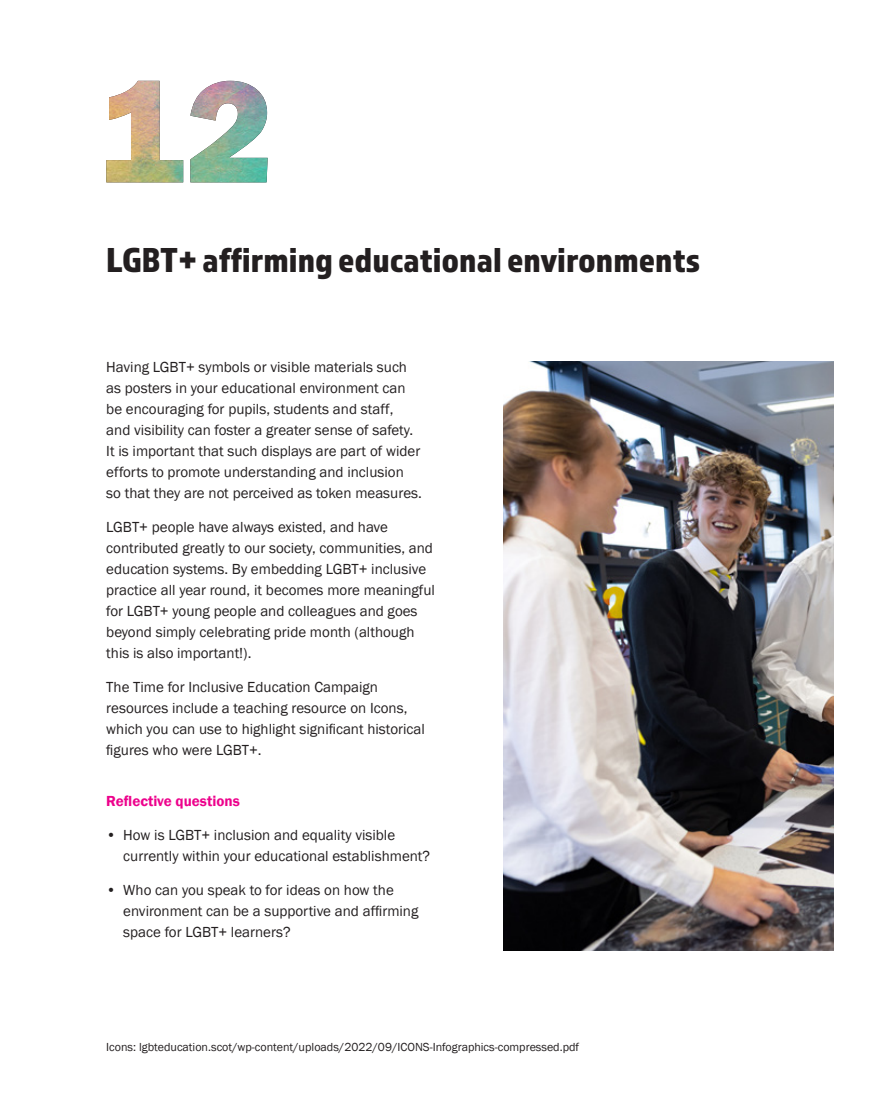
<style>
.page{position:relative;width:893px;height:1106px;background:#fff}
.page>*{position:absolute;margin:0;border:0;box-sizing:border-box;transform-origin:0 0}
.t1{font:36px "Almaq Refined";color:#231f20}
.t2{font:15px/21px "Franklin Gothic";color:#231f20}
.t3{font:600 15px "Franklin Gothic";color:#ed028c}
.t4{font:12px "Franklin Gothic";color:#231f20}
</style>
<div class="page">
<img style="left:106px;top:81px;width:162px;height:101px">
<img style="left:504px;top:361px;width:329px;height:589px">
<p class="t1" style="left:106px;top:239px;width:595px">LGBT+ affirming educational environments</p>
<p class="t2" style="left:106px;top:357px;width:317px">Having LGBT+ symbols or visible materials such as posters in your educational environment can be encouraging for pupils, students and staff,<br>and visibility can foster a greater sense of safety.<br>It is important that such displays are part of wider efforts to promote understanding and inclusion so that they are not perceived as token measures.</p>
<p class="t2" style="left:106px;top:517px;width:330px">LGBT+ people have always existed, and have contributed greatly to our society, communities, and education systems. By embedding LGBT+ inclusive practice all year round, it becomes more meaningful for LGBT+ young people and colleagues and goes beyond simply celebrating pride month (although this is also important!).</p>
<p class="t2" style="left:106px;top:676px;width:320px">The Time for Inclusive Education Campaign resources include a teaching resource on Icons, which you can use to highlight significant historical figures who were LGBT+.</p>
<p class="t3" style="left:106px;top:791px;width:135px">Reflective questions</p>
<p class="t2" style="left:123px;top:824px;width:308px;text-indent:-17px">• How is LGBT+ inclusion and equality visible currently within your educational establishment?</p>
<p class="t2" style="left:123px;top:879px;width:297px;text-indent:-17px">• Who can you speak to for ideas on how the environment can be a supportive and affirming space for LGBT+ learners?</p>
<p class="t4" style="left:106px;top:1039px;width:474px">Icons: lgbteducation.scot/wp-content/uploads/2022/09/ICONS-Infographics-compressed.pdf</p>
</div>
